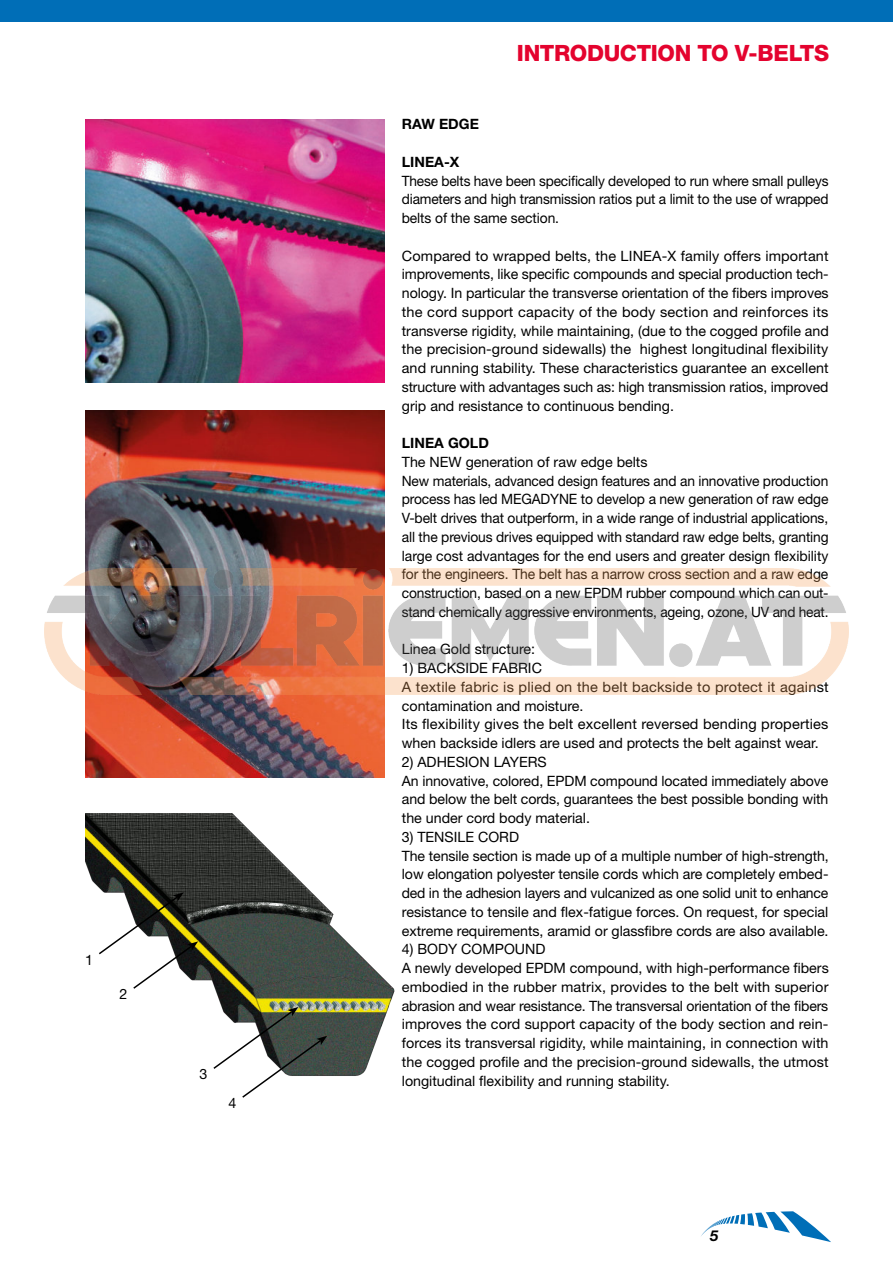
<style>
.page{position:relative;width:893px;height:1263px;background:#fff}
.page>*{position:absolute;margin:0;border:0;box-sizing:border-box;transform-origin:0 0}
.t1{font:800 22.5px "Helvetica Neue LT Std";letter-spacing:-.015em;color:#e4032e}
.t2{font:italic 700 15px "Helvetica Neue LT Std";color:#000}
.t3{font:14.25px/18.8px "Helvetica Neue LT Std";letter-spacing:-.005em;color:#000}
.t4{font:14.25px/18.8px "Helvetica Neue LT Std";letter-spacing:-.005em;color:#000;text-align:justify;scale:.96 1}
.t5{font:700 14.25px "Helvetica Neue LT Std";color:#000}
</style>
<div class="page">
<svg style="left:701px;top:1211px;width:130px;height:31px"></svg>
<div style="left:0;top:0;width:893px;height:21px;background:#006eb7"></div>
<img style="left:85px;top:813px;width:310px;height:263px">
<img style="left:85px;top:119px;width:300px;height:264px">
<img style="left:85px;top:411px;width:300px;height:367px">
<svg style="left:212px;top:1007px;width:115px;height:91px"></svg>
<svg style="left:97px;top:892px;width:101px;height:98px"></svg>
<img style="left:45px;top:568px;width:803px;height:127px">
<p class="t3" style="left:85px;top:950px;width:9px">1</p>
<p class="t3" style="left:119px;top:984px;width:9px">2</p>
<p class="t3" style="left:200px;top:1064px;width:9px">3</p>
<p class="t3" style="left:228px;top:1093px;width:9px">4</p>
<h1 class="t1" style="left:517px;top:39px;width:314px">INTRODUCTION TO V-BELTS</h1>
<p class="t5" style="left:402px;top:115px;width:79px">RAW EDGE</p>
<p class="t5" style="left:402px;top:153px;width:59px">LINEA-X</p>
<p class="t4" style="left:402px;top:171px;width:446px">These belts have been specifically developed to run where small pulleys diameters and high transmission ratios put a limit to the use of wrapped belts of the same section.</p>
<p class="t3" style="left:402px;top:246px;width:428px;text-align:justify">Compared to wrapped belts, the LINEA-X family offers important improvements, like specific compounds and special production tech&shy;nology. In particular the transverse orientation of the fibers improves the cord support capacity of the body section and reinforces its transverse rigidity, while maintaining, (due to the cogged profile and the precision-ground sidewalls) the highest longitudinal flexibility and running stability. These characteristics guarantee an excellent structure with advantages such as: high transmission ratios, improved grip and resistance to continuous bending.</p>
<p class="t5" style="left:402px;top:434px;width:89px">LINEA GOLD</p>
<p class="t3" style="left:402px;top:452px;width:428px">The NEW generation of raw edge belts<br>New materials, advanced design features and an innovative production process has led MEGADYNE to develop a new generation of raw edge V-belt drives that outperform, in a wide range of industrial applications, all the previous drives equipped with standard raw edge belts, granting large cost advantages for the end users and greater design flexibility for the engineers. The belt has a narrow cross section and a raw edge construction, based on a new EPDM rubber compound which can out&shy;stand chemically aggressive environments, ageing, ozone, UV and heat.</p>
<p class="t3" style="left:402px;top:640px;width:135px">Linea Gold structure:</p>
<p class="t3" style="left:402px;top:658px;width:428px">1) BACKSIDE FABRIC<br>A textile fabric is plied on the belt backside to protect it against contamination and moisture.<br>Its flexibility gives the belt excellent reversed bending properties when backside idlers are used and protects the belt against wear.</p>
<p class="t3" style="left:402px;top:752px;width:428px">2) ADHESION LAYERS<br>An innovative, colored, EPDM compound located immediately above and below the belt cords, guarantees the best possible bonding with the under cord body material.</p>
<p class="t3" style="left:402px;top:827px;width:428px">3) TENSILE CORD<br>The tensile section is made up of a multiple number of high-strength, low elongation polyester tensile cords which are completely embed&shy;ded in the adhesion layers and vulcanized as one solid unit to enhance resistance to tensile and flex-fatigue forces. On request, for special extreme requirements, aramid or glassfibre cords are also available.</p>
<p class="t3" style="left:402px;top:940px;width:428px">4) BODY COMPOUND<br>A newly developed EPDM compound, with high-performance fibers embodied in the rubber matrix, provides to the belt with superior abrasion and wear resistance. The transversal orientation of the fibers improves the cord support capacity of the body section and rein&shy;forces its transversal rigidity, while maintaining, in connection with the cogged profile and the precision-ground sidewalls, the utmost longitudinal flexibility and running stability.</p>
<p class="t2" style="left:710px;top:1226px;width:10px">5</p>
</div>
